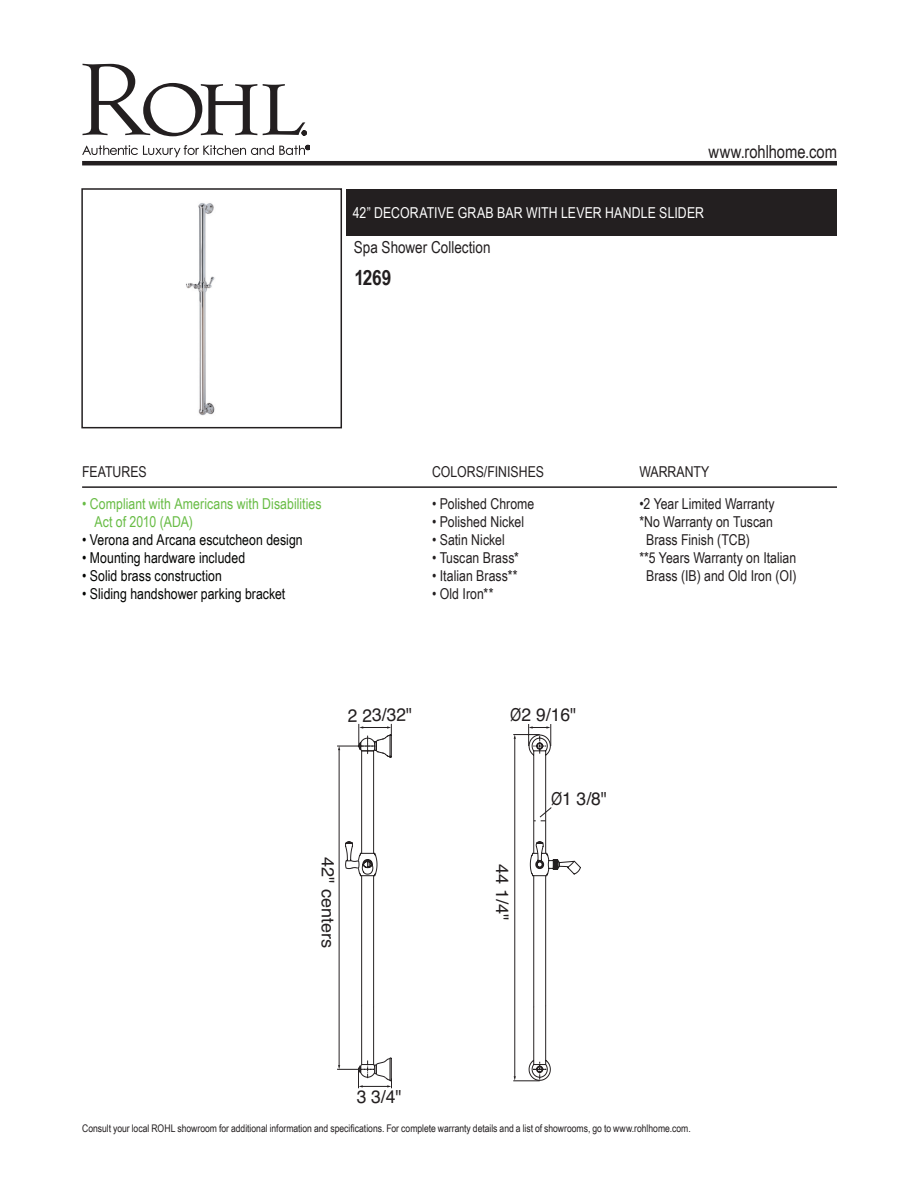
<style>
.page{position:relative;width:918px;height:1188px;background:#fff}
.page>*{position:absolute;margin:0;border:0;box-sizing:border-box;transform-origin:0 0}
.Product_Info_Nest{font:700 21px "Arial Narrow";color:#231f20}
.t1{font:18px "Helvetica";color:#231f20}
.t2{font:18px "Arial Narrow";letter-spacing:-.005em;color:#231f20}
.t3{font:17.4px "Helvetica";color:#231f20}
.t4{font:16.5px "Arial Narrow";color:#231f20}
.Suggested_Retail_Pri{font:15px "Arial Narrow";color:#231f20}
.Product_Info_Nest-2{font:15px "Arial Narrow";letter-spacing:.005em;color:#040503}
.Product_Info_Nest-3{font:15px "Arial Narrow";letter-spacing:.005em;color:#68bc45}
.Product_Title_Bar{font:15px "Arial Narrow";letter-spacing:.01em;color:#fff}
.t5{font:10.5px "Arial Narrow";color:#231f20}
.s1{font-family:"Arial Narrow"}
</style>
<div class="page">
<svg style="left:82px;top:64px;width:175px;height:72px"></svg>
<svg style="left:263px;top:84px;width:44px;height:51px"></svg>
<svg style="left:82px;top:145px;width:228px;height:12px"></svg>
<hr style="left:82px;top:161px;width:755px;height:4px;background:#231f20">
<hr style="left:82px;top:486px;width:755px;height:2px;background:#231f20">
<div style="left:346px;top:189px;width:491px;height:46px;background:#231f20"></div>
<img style="left:186px;top:203px;width:29px;height:213px">
<div style="left:81px;top:188px;width:261px;height:240px;border:2px solid #231f20"></div>
<svg style="left:337px;top:724px;width:55px;height:364px"></svg>
<svg style="left:513px;top:724px;width:68px;height:358px"></svg>
<p class="t2" style="left:709px;top:138px;width:130px">www.rohlhome.com</p>
<p class="Product_Title_Bar" style="left:353px;top:201px;width:353px">42” DECORATIVE GRAB BAR WITH LEVER HANDLE SLIDER</p>
<p class="t4" style="left:354px;top:235px;width:138px">Spa Shower Collection</p>
<p class="Product_Info_Nest" style="left:354px;top:262px;width:38px">1269</p>
<p class="Suggested_Retail_Pri" style="left:82px;top:461px;width:66px">FEATURES</p>
<p class="Product_Info_Nest-3" style="left:82px;top:492px;width:241px">• Compliant with Americans with Disabilities</p>
<p class="Product_Info_Nest-3" style="left:95px;top:510px;width:100px">Act of 2010 (ADA)</p>
<p class="Product_Info_Nest-2" style="left:82px;top:528px;width:222px">• Verona and Arcana escutcheon design</p>
<p class="Product_Info_Nest-2" style="left:82px;top:546px;width:165px">• Mounting hardware included</p>
<p class="Product_Info_Nest-2" style="left:82px;top:564px;width:141px">• Solid brass construction</p>
<p class="Product_Info_Nest-2" style="left:82px;top:582px;width:205px">• Sliding handshower parking bracket</p>
<p class="Suggested_Retail_Pri" style="left:432px;top:461px;width:114px">COLORS/FINISHES</p>
<p class="Suggested_Retail_Pri" style="left:432px;top:492px;width:104px">• Polished Chrome</p>
<p class="Suggested_Retail_Pri" style="left:432px;top:510px;width:94px">• Polished Nickel</p>
<p class="Suggested_Retail_Pri" style="left:432px;top:528px;width:74px">• Satin Nickel</p>
<p class="Suggested_Retail_Pri" style="left:432px;top:546px;width:89px">• Tuscan Brass*</p>
<p class="Suggested_Retail_Pri" style="left:432px;top:564px;width:87px">• Italian Brass**</p>
<p class="Suggested_Retail_Pri" style="left:432px;top:582px;width:63px">• Old Iron**</p>
<p class="Suggested_Retail_Pri" style="left:639px;top:461px;width:71px">WARRANTY</p>
<p class="Suggested_Retail_Pri" style="left:639px;top:492px;width:137px">•2 Year Limited Warranty</p>
<p class="Suggested_Retail_Pri" style="left:639px;top:510px;width:135px">*No Warranty on Tuscan</p>
<p class="Suggested_Retail_Pri" style="left:646px;top:528px;width:105px">Brass Finish (TCB)</p>
<p class="Suggested_Retail_Pri" style="left:639px;top:546px;width:158px">**5 Years Warranty on Italian</p>
<p class="Suggested_Retail_Pri" style="left:646px;top:564px;width:152px">Brass (IB) and Old Iron (OI)</p>
<p class="t1" style="left:348px;top:702px;width:66px;rotate:-1deg">2 23/32"</p>
<p class="t1" style="left:510px;top:700px;width:67px"><span class="s1">Ø</span>2 9/16"</p>
<p class="t1" style="left:551px;top:785px;width:57px"><span class="s1">Ø</span>1 3/8"</p>
<p class="t3" style="left:341px;top:857px;width:92px;rotate:90deg">42" centers</p>
<p class="t3" style="left:516px;top:864px;width:58px;rotate:90deg">44 1/4"</p>
<p class="t1" style="left:357px;top:1083px;width:46px">3 3/4"</p>
<p class="t5" style="left:82px;top:1121px;width:610px">Consult your local ROHL showroom for additional information and specifications. For complete warranty details and a list of showrooms, go to www.rohlhome.com.</p>
</div>
